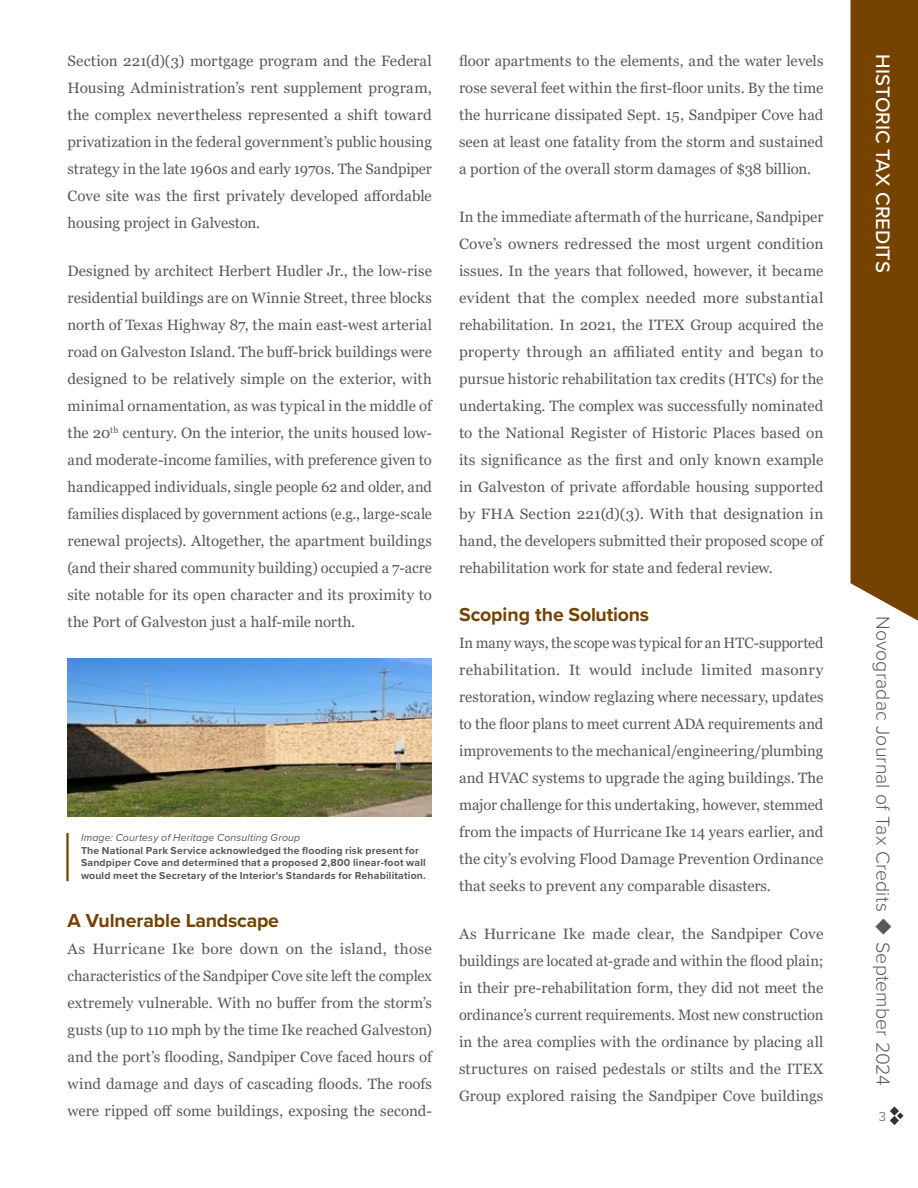
<style>
.page{position:relative;width:918px;height:1188px;background:#fff}
.page>*{position:absolute;margin:0;border:0;box-sizing:border-box;transform-origin:0 0}
.t1{font:500 20.25px "Proxima Nova";letter-spacing:.005em;color:#fff}
.t2{font:300 19.5px "Proxima Nova";letter-spacing:.005em;color:#58595b}
.t3{font:700 19.5px "Proxima Nova";letter-spacing:-.01em;color:#754200}
.t4{font:15px/27px "Georgia";color:#58595b;text-align:justify}
.t5{font:300 13.5px "Proxima Nova";color:#58595b}
.t6{font:700 10.5px/12.6px "Proxima Nova";letter-spacing:.015em;color:#58595b}
.t7{font:italic 10.5px "Proxima Nova";letter-spacing:.015em;color:#58595b}
</style>
<div class="page">
<svg style="left:890px;top:1106px;width:14px;height:19px"></svg>
<div style="left:850px;top:0;width:68px;height:621px;background:#754200"></div>
<img style="left:68px;top:659px;width:364px;height:157px">
<hr style="left:66px;top:833px;width:3px;height:48px;background:#754200">
<p class="t4" style="left:68px;top:48px;width:366px">Section 221(d)(3) mortgage program and the Federal Housing Administration’s rent supplement program, the complex nevertheless represented a shift toward privatization in the federal government’s public housing strategy in the late 1960s and early 1970s. The Sandpiper Cove site was the first privately developed affordable housing project in Galveston.</p>
<p class="t4" style="left:68px;top:258px;width:366px">Designed by architect Herbert Hudler Jr., the low-rise residential buildings are on Winnie Street, three blocks north of Texas Highway 87, the main east-west arterial road on Galveston Island. The buff-brick buildings were designed to be relatively simple on the exterior, with minimal ornamentation, as was typical in the middle of the 20<sup>th</sup> century. On the interior, the units housed low&shy;and moderate-income families, with preference given to handicapped individuals, single people 62 and older, and families displaced by government actions (e.g., large-scale renewal projects). Altogether, the apartment buildings (and their shared community building) occupied a 7-acre site notable for its open character and its proximity to the Port of Galveston just a half-mile north.</p>
<p class="t7" style="left:81px;top:830px;width:221px">Image: Courtesy of Heritage Consulting Group</p>
<p class="t6" style="left:81px;top:844px;width:346px">The National Park Service acknowledged the flooding risk present for<br>Sandpiper Cove and determined that a proposed 2,800 linear-foot wall would meet the Secretary of the Interior's Standards for Rehabilitation.</p>
<h2 class="t3" style="left:68px;top:906px;width:213px">A Vulnerable Landscape</h2>
<p class="t4" style="left:68px;top:936px;width:366px">As Hurricane Ike bore down on the island, those characteristics of the Sandpiper Cove site left the complex extremely vulnerable. With no buffer from the storm’s gusts (up to 110 mph by the time Ike reached Galveston) and the port’s flooding, Sandpiper Cove faced hours of wind damage and days of cascading floods. The roofs were ripped off some buildings, exposing the second-</p>
<p class="t4" style="left:459px;top:48px;width:366px">floor apartments to the elements, and the water levels rose several feet within the first-floor units. By the time the hurricane dissipated Sept. 15, Sandpiper Cove had seen at least one fatality from the storm and sustained a portion of the overall storm damages of $38 billion.</p>
<p class="t4" style="left:459px;top:204px;width:366px">In the immediate aftermath of the hurricane, Sandpiper Cove’s owners redressed the most urgent condition issues. In the years that followed, however, it became evident that the complex needed more substantial rehabilitation. In 2021, the ITEX Group acquired the property through an affiliated entity and began to pursue historic rehabilitation tax credits (HTCs) for the undertaking. The complex was successfully nominated to the National Register of Historic Places based on its significance as the first and only known example in Galveston of private affordable housing supported by FHA Section 221(d)(3). With that designation in hand, the developers submitted their proposed scope of rehabilitation work for state and federal review.</p>
<h2 class="t3" style="left:459px;top:600px;width:192px">Scoping the Solutions</h2>
<p class="t4" style="left:459px;top:630px;width:366px">In many ways, the scope was typical for an HTC-supported rehabilitation. It would include limited masonry restoration, window reglazing where necessary, updates to the floor plans to meet current ADA requirements and improvements to the mechanical/engineering/plumbing and HVAC systems to upgrade the aging buildings. The major challenge for this undertaking, however, stemmed from the impacts of Hurricane Ike 14 years earlier, and the city’s evolving Flood Damage Prevention Ordinance that seeks to prevent any comparable disasters.</p>
<p class="t4" style="left:459px;top:921px;width:366px">As Hurricane Ike made clear, the Sandpiper Cove buildings are located at-grade and within the flood plain; in their pre-rehabilitation form, they did not meet the ordinance’s current requirements. Most new construction in the area complies with the ordinance by placing all structures on raised pedestals or stilts and the ITEX Group explored raising the Sandpiper Cove buildings</p>
<h1 class="t1" style="left:898px;top:54px;width:220px;rotate:90deg">HISTORIC TAX CREDITS</h1>
<h2 class="t2" style="left:898px;top:616px;width:471px;rotate:90deg">Novogradac Journal of Tax Credits ◆ September 2024</h2>
<p class="t5" style="left:879px;top:1107px;width:9px">3</p>
</div>
